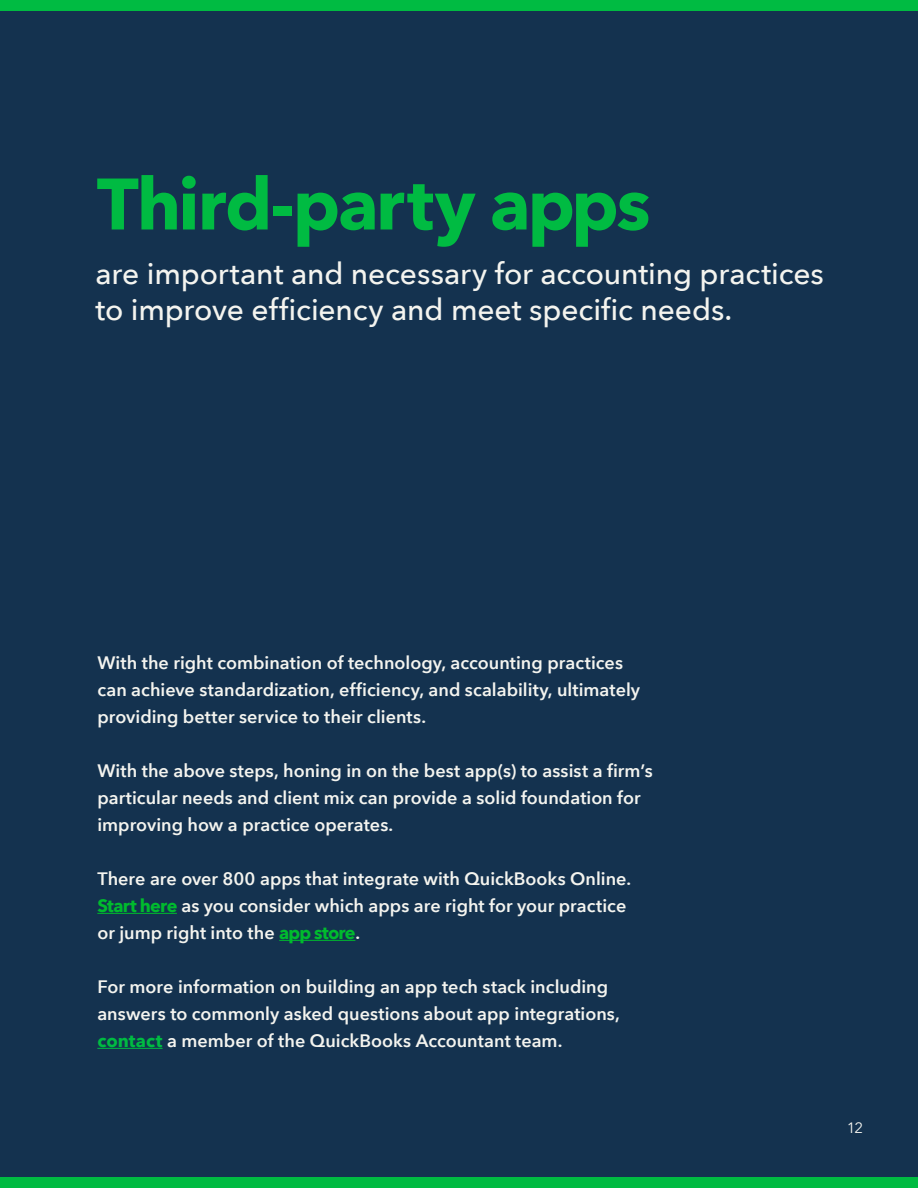
<style>
.page{position:relative;width:918px;height:1188px;background:#fff}
.page>*{position:absolute;margin:0;border:0;box-sizing:border-box;transform-origin:0 0}
.t1{font:700 72px "Avenir Next";letter-spacing:-.03em;color:#00bb42}
.t2{font:500 30px/36px "Avenir Next";letter-spacing:-.005em;color:#f4f4ef}
.t3{font:600 18px/27px "Avenir Next";color:#f4f4ef}
.t4{font:15px "Avenir Next";color:#f4f4ef}
.s1{font-weight:700;color:#00bb2e}
.s2{font-weight:700;color:#00bb42}
</style>
<div class="page">
<div style="left:0;top:11px;width:918px;height:1169px;background:#14324f"></div>
<hr style="left:97px;top:913px;width:80px;height:1px;background:#00bb2e">
<hr style="left:279px;top:940px;width:76px;height:1px;background:#00bb2e">
<hr style="left:97px;top:1048px;width:66px;height:1px;background:#00bb42">
<div style="left:0;top:0;width:918px;height:11px;background:#00bb42"></div>
<div style="left:0;top:1177px;width:918px;height:11px;background:#00bb42"></div>
<p class="t1" style="left:97px;top:142px;width:555px">Third-party apps</p>
<p class="t2" style="left:95px;top:254px;width:730px">are important and necessary for accounting practices to improve efficiency and meet specific needs.</p>
<p class="t3" style="left:97px;top:649px;width:527px">With the right combination of technology, accounting practices</p>
<p class="t3" style="left:97px;top:676px;width:544px">can achieve standardization, efficiency, and scalability, ultimately providing better service to their clients.</p>
<p class="t3" style="left:97px;top:757px;width:557px">With the above steps, honing in on the best app(s) to assist a firm’s particular needs and client mix can provide a solid foundation for improving how a practice operates.</p>
<p class="t3" style="left:97px;top:865px;width:535px">There are over 800 apps that integrate with QuickBooks Online.<br><span class="s1">Start here</span> as you consider which apps are right for your practice</p>
<p class="t3" style="left:97px;top:919px;width:264px">or jump right into the <span class="s1">app store</span>.</p>
<p class="t3" style="left:97px;top:973px;width:524px">For more information on building an app tech stack including answers to commonly asked questions about app integrations, <span class="s2">contact</span> a member of the QuickBooks Accountant team.</p>
<p class="t4" style="left:847px;top:1115px;width:18px">12</p>
</div>
